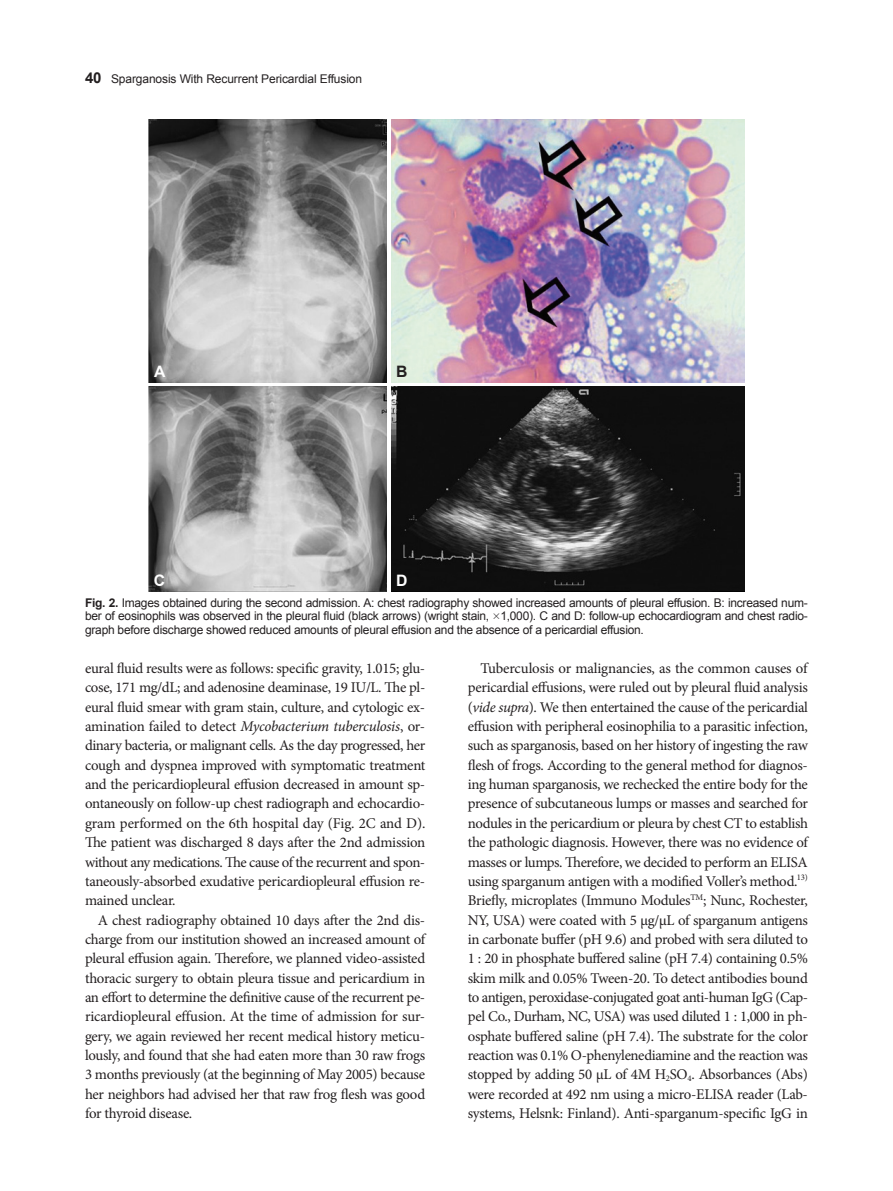
<style>
.page{position:relative;width:893px;height:1191px;background:#fff}
.page>*{position:absolute;margin:0;border:0;box-sizing:border-box;transform-origin:0 0}
.t1{font:700 15.75px "Arial";color:#fff}
.t2{font:700 15.75px "Arial";color:#231f20}
.본문1{font:14.85px/19.4px "Minion Pro";letter-spacing:-.02em;color:#231f20;text-align:justify}
.그림제목{font:12px/13.5px "Arial";letter-spacing:-.02em;color:#231f20;text-align:justify}
.s1{font-weight:700;font-size:15px}
.s2{font-weight:700}
.s3{font-family:"Garamond"}
.s4{font-style:italic}
</style>
<div class="page">
<img style="left:149px;top:119px;width:238px;height:263px">
<img style="left:149px;top:387px;width:238px;height:204px">
<img style="left:391px;top:119px;width:353px;height:263px">
<img style="left:391px;top:387px;width:353px;height:204px">
<p class="그림제목" style="left:85px;top:72px;width:279px"><span class="s1">40</span> Sparganosis With Recurrent Pericardial Effusion</p>
<p class="t1" style="left:154px;top:361px;width:13px">A</p>
<p class="t1" style="left:154px;top:570px;width:13px">C</p>
<p class="t2" style="left:396px;top:361px;width:13px">B</p>
<p class="t1" style="left:396px;top:570px;width:13px">D</p>
<p class="그림제목" style="left:85px;top:595px;width:724px"><span class="s2">Fig. 2.</span> Images obtained during the second admission. A: chest radiography showed increased amounts of pleural effusion. B: increased num&shy;ber of eosinophils was observed in the pleural fluid (black arrows) (wright stain, <span class="s3">×</span>1,000). C and D: follow-up echocardiogram and chest radio&shy;graph before discharge showed reduced amounts of pleural effusion and the absence of a pericardial effusion.</p>
<p class="본문1" style="left:85px;top:658px;width:342px">eural fluid results were as follows: specific gravity, 1.015; glu&shy;cose, 171 mg/dL; and adenosine deaminase, 19 IU/L. The pl&shy;eural fluid smear with gram stain, culture, and cytologic ex&shy;amination failed to detect <span class="s4">Mycobacterium tuberculosis</span>, or&shy;dinary bacteria, or malignant cells. As the day progressed, her cough and dyspnea improved with symptomatic treatment and the pericardiopleural effusion decreased in amount sp&shy;ontaneously on follow-up chest radiograph and echocardio&shy;gram performed on the 6th hospital day (Fig. 2C and D).<br>The patient was discharged 8 days after the 2nd admission without any medications. The cause of the recurrent and spon&shy;taneously-absorbed exudative pericardiopleural effusion re&shy;mained unclear.</p>
<p class="본문1" style="left:85px;top:910px;width:342px;text-indent:13px">A chest radiography obtained 10 days after the 2nd dis&shy;charge from our institution showed an increased amount of pleural effusion again. Therefore, we planned video-assisted thoracic surgery to obtain pleura tissue and pericardium in an effort to determine the definitive cause of the recurrent pe&shy;ricardiopleural effusion. At the time of admission for sur&shy;gery, we again reviewed her recent medical history meticu&shy;lously, and found that she had eaten more than 30 raw frogs 3 months previously (at the beginning of May 2005) because her neighbors had advised her that raw frog flesh was good for thyroid disease.</p>
<p class="본문1" style="left:468px;top:658px;width:342px;text-indent:13px">Tuberculosis or malignancies, as the common causes of pericardial effusions, were ruled out by pleural fluid analysis (<span class="s4">vide supra</span>). We then entertained the cause of the pericardial effusion with peripheral eosinophilia to a parasitic infection, such as sparganosis, based on her history of ingesting the raw flesh of frogs. According to the general method for diagnos&shy;ing human sparganosis, we rechecked the entire body for the presence of subcutaneous lumps or masses and searched for nodules in the pericardium or pleura by chest CT to establish the pathologic diagnosis. However, there was no evidence of masses or lumps. Therefore, we decided to perform an ELISA using sparganum antigen with a modified Voller’s method.<sup>13)<br></sup>Briefly, microplates (Immuno Modules<sup>TM</sup>; Nunc, Rochester, NY, USA) were coated with 5 μg/μL of sparganum antigens in carbonate buffer (pH 9.6) and probed with sera diluted to 1 : 20 in phosphate buffered saline (pH 7.4) containing 0.5% skim milk and 0.05% Tween-20. To detect antibodies bound to antigen, peroxidase-conjugated goat anti-human IgG (Cap&shy;pel Co., Durham, NC, USA) was used diluted 1 : 1,000 in ph&shy;osphate buffered saline (pH 7.4). The substrate for the color reaction was 0.1% O-phenylenediamine and the reaction was stopped by adding 50 μL of 4M H<sub>2</sub>SO<sub>4</sub>. Absorbances (Abs) were recorded at 492 nm using a micro-ELISA reader (Lab&shy;systems, Helsnk: Finland). Anti-sparganum-specific IgG in</p>
</div>
